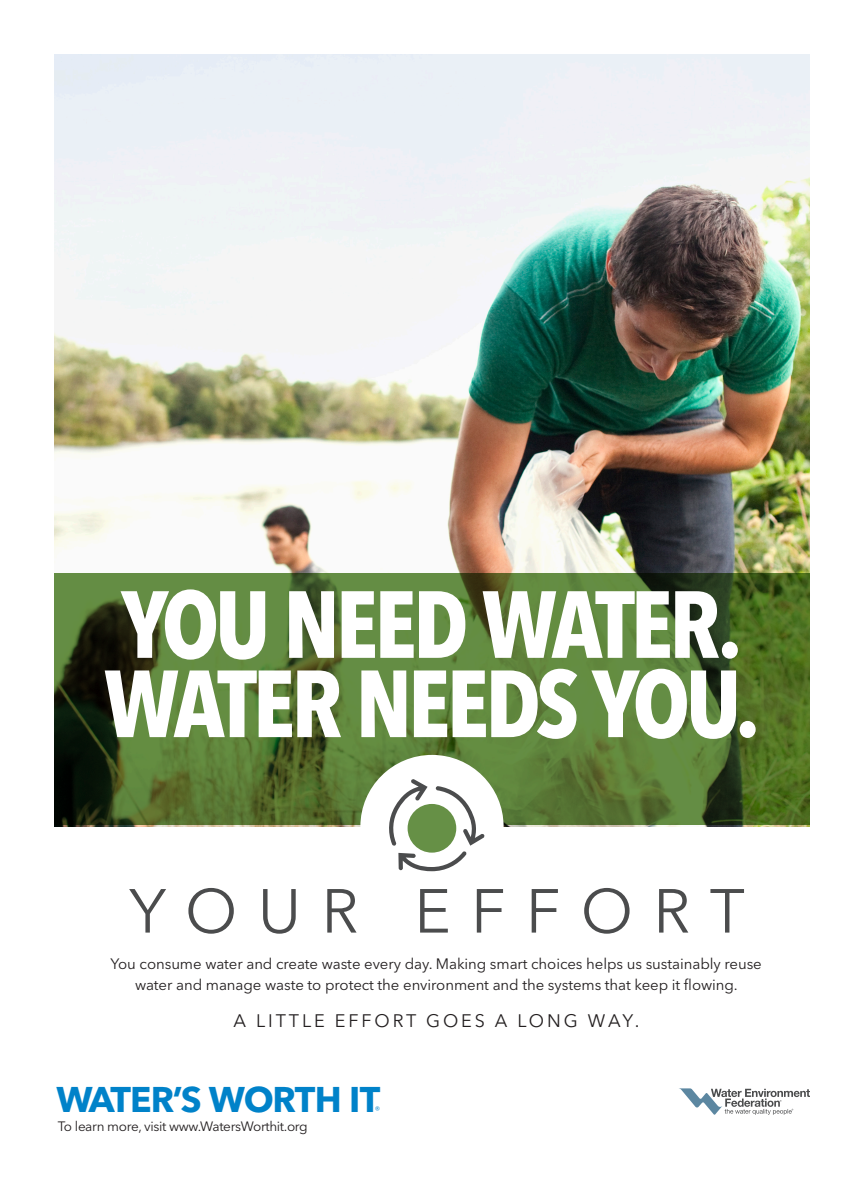
<style>
.page{position:relative;width:864px;height:1188px;background:#fff}
.page>*{position:absolute;margin:0;border:0;box-sizing:border-box;transform-origin:0 0}
.Ad_Page_Header{font:700 condensed 94.05px "Avenir Next LT Pro";letter-spacing:-.04em;color:#fff}
.Page_1_HEADline{font:61.5px "Avenir Next LT Pro";letter-spacing:.33em;color:#4b4c4d}
.t1{font:700 35.4px "Avenir Next LT Pro";letter-spacing:-.03em;color:#0082c9}
.Body_Intro_CAPPED{font:18px "Avenir Next LT Pro";letter-spacing:.16em;color:#231f20}
.Body_Intro{font:15px/21px "Avenir Next LT Pro";letter-spacing:-.005em;color:#231f20;text-align:center}
.Text{font:13.5px "Avenir Next LT Pro";letter-spacing:-.025em;color:#231f20}
.t2{font:9.15px "Avenir Next LT Pro";color:#0082c9}
</style>
<div class="page">
<img style="left:54px;top:54px;width:756px;height:772px">
<svg style="left:54px;top:573px;width:756px;height:252px;background:#537232"></svg>
<svg style="left:679px;top:1088px;width:131px;height:27px"></svg>
<div style="left:361px;top:756px;width:142px;height:141px;background:#fff;border-radius:50%"></div>
<svg style="left:389px;top:779px;width:96px;height:92px"></svg>
<p class="Ad_Page_Header" style="left:122px;top:567px;width:622px">YOU NEED WATER.</p>
<p class="Ad_Page_Header" style="left:104px;top:646px;width:658px">WATER NEEDS YOU.</p>
<p class="Page_1_HEADline" style="left:129px;top:874px;width:617px">YOUR EFFORT</p>
<p class="Body_Intro" style="left:111px;top:953px;width:653px">You consume water and create waste every day. Making smart choices helps us sustainably reuse water and manage waste to protect the environment and the systems that keep it flowing.</p>
<p class="Body_Intro_CAPPED" style="left:234px;top:1010px;width:407px">A LITTLE EFFORT GOES A LONG WAY.</p>
<p class="t1" style="left:56px;top:1078px;width:325px">WATER’S WORTH IT</p>
<p class="t2" style="left:375px;top:1105px;width:7px">®</p>
<p class="Text" style="left:58px;top:1119px;width:251px">To learn more, visit www.WatersWorthit.org</p>
</div>
